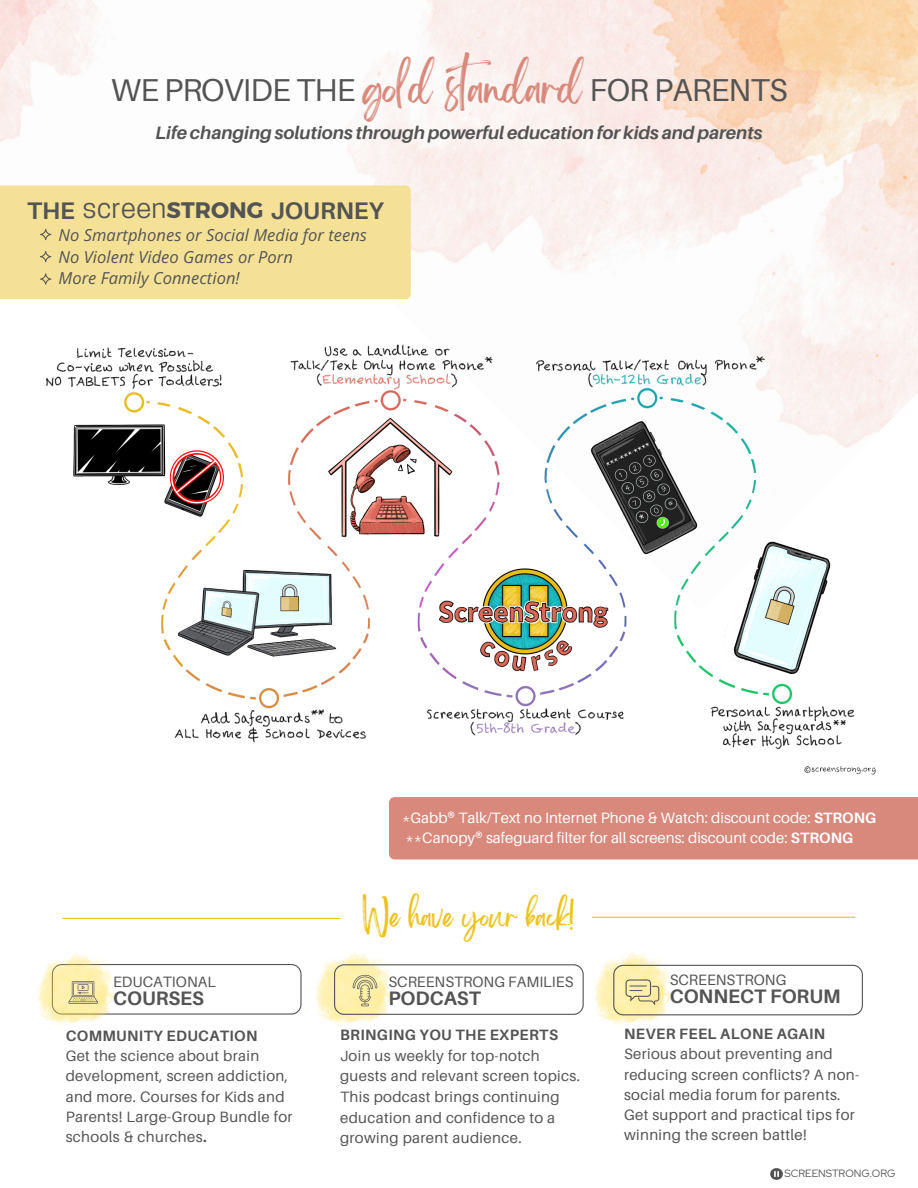
<style>
.page{position:relative;width:918px;height:1188px;background:#fff}
.page>*{position:absolute;margin:0;border:0;box-sizing:border-box;transform-origin:0 0}
.t1{font:38.7px "Brightwall";letter-spacing:-.025em;color:#d8897b}
.t2{font:31.65px "Aileron";letter-spacing:-.025em;color:#545454}
.t3{font:28.2px "Cooper Hewitt";color:#545454}
.t4{font:25.5px "Brightwall";letter-spacing:-.025em;color:#edc31b}
.t5{font:700 24px "Aileron";color:#545454}
.t6{font:700 19.5px "Aileron";color:#545454}
.t7{font:italic 700 18px "Aileron";color:#545454}
.t8{font:italic 16.5px "Open Sans";letter-spacing:.005em;color:#545454}
.t9{font:15px/20.2px "Aileron";letter-spacing:.025em;color:#545454}
.t10{font:15px "Aileron";color:#fff}
.t11{font:700 15px "Aileron";letter-spacing:.025em;color:#545454}
.t12{font:15px "Aileron";color:#545454}
.t13{font:10.5px "Red Hat Display";color:#545454}
.s1{font-family:"Montserrat";font-size:22.5px}
.s2{font-weight:700}
</style>
<div class="page">
<img style="left:0;top:0;width:918px;height:422px">
<img style="left:35px;top:326px;width:853px;height:449px">
<img style="left:315px;top:952px;width:68px;height:73px">
<svg style="left:334px;top:964px;width:250px;height:51px"></svg>
<img style="left:594px;top:952px;width:78px;height:73px">
<svg style="left:613px;top:965px;width:250px;height:50px"></svg>
<img style="left:38px;top:953px;width:67px;height:72px">
<svg style="left:52px;top:964px;width:250px;height:51px"></svg>
<div style="left:389px;top:797px;width:529px;height:62px;background:#d8897b"></div>
<hr style="left:62px;top:918px;width:278px;height:1px;background:#edc31b">
<hr style="left:592px;top:917px;width:263px;height:1px;background:#edc31b">
<svg style="left:771px;top:1168px;width:11px;height:11px"></svg>
<div style="left:0;top:185px;width:411px;height:114px;background:#f4e196"></div>
<svg style="left:40px;top:229px;width:11px;height:11px"></svg>
<svg style="left:40px;top:251px;width:11px;height:11px"></svg>
<svg style="left:40px;top:273px;width:11px;height:12px"></svg>
<p class="t1" style="left:364px;top:74px;width:219px">gold standard</p>
<p class="t2" style="left:111px;top:70px;width:246px">WE PROVIDE THE</p>
<p class="t2" style="left:590px;top:70px;width:200px">FOR PARENTS</p>
<p class="t7" style="left:155px;top:121px;width:609px">Life changing solutions through powerful education for kids and parents</p>
<p class="t5" style="left:27px;top:196px;width:49px">THE</p>
<p class="t3" style="left:82px;top:197px;width:86px">screen</p>
<p class="t5" style="left:167px;top:196px;width:219px"><span class="s1">STRONG</span> JOURNEY</p>
<p class="t8" style="left:59px;top:224px;width:310px">No Smartphones or Social Media for teens</p>
<p class="t8" style="left:59px;top:245px;width:236px">No Violent Video Games or Porn</p>
<p class="t8" style="left:59px;top:266px;width:183px">More Family Connection!</p>
<p class="t10" style="left:402px;top:808px;width:475px">*Gabb® Talk/Text no Internet Phone &amp; Watch: discount code: <span class="s2">STRONG</span></p>
<p class="t10" style="left:405px;top:828px;width:449px">**Canopy® safeguard filter for all screens: discount code: <span class="s2">STRONG</span></p>
<p class="t12" style="left:113px;top:972px;width:104px">EDUCATIONAL</p>
<p class="t6" style="left:113px;top:986px;width:93px">COURSES</p>
<p class="t11" style="left:66px;top:1026px;width:193px">COMMUNITY EDUCATION</p>
<p class="t9" style="left:66px;top:1045px;width:228px">Get the science about brain development, screen addiction, and more. Courses for Kids and<br>Parents! Large-Group Bundle for schools &amp; churches<span class="s2">.</span></p>
<p class="t4" style="left:363px;top:907px;width:214px">We have your back!</p>
<p class="t12" style="left:388px;top:973px;width:187px">SCREENSTRONG FAMILIES</p>
<p class="t6" style="left:388px;top:987px;width:94px">PODCAST</p>
<p class="t11" style="left:340px;top:1026px;width:220px">BRINGING YOU THE EXPERTS</p>
<p class="t9" style="left:340px;top:1045px;width:241px;line-height:20.7px">Join us weekly for top-notch guests and relevant screen topics.</p>
<p class="t9" style="left:340px;top:1086px;width:221px;line-height:20.7px">This podcast brings continuing education and confidence to a growing parent audience.</p>
<p class="t12" style="left:670px;top:971px;width:118px">SCREENSTRONG</p>
<p class="t6" style="left:670px;top:984px;width:172px">CONNECT FORUM</p>
<p class="t11" style="left:624px;top:1025px;width:203px">NEVER FEEL ALONE AGAIN</p>
<p class="t9" style="left:624px;top:1044px;width:237px">Serious about preventing and reducing screen conflicts? A non&shy;social media forum for parents.<br>Get support and practical tips for winning the screen battle!</p>
<p class="t13" style="left:785px;top:1166px;width:112px">SCREENSTRONG.ORG</p>
</div>
